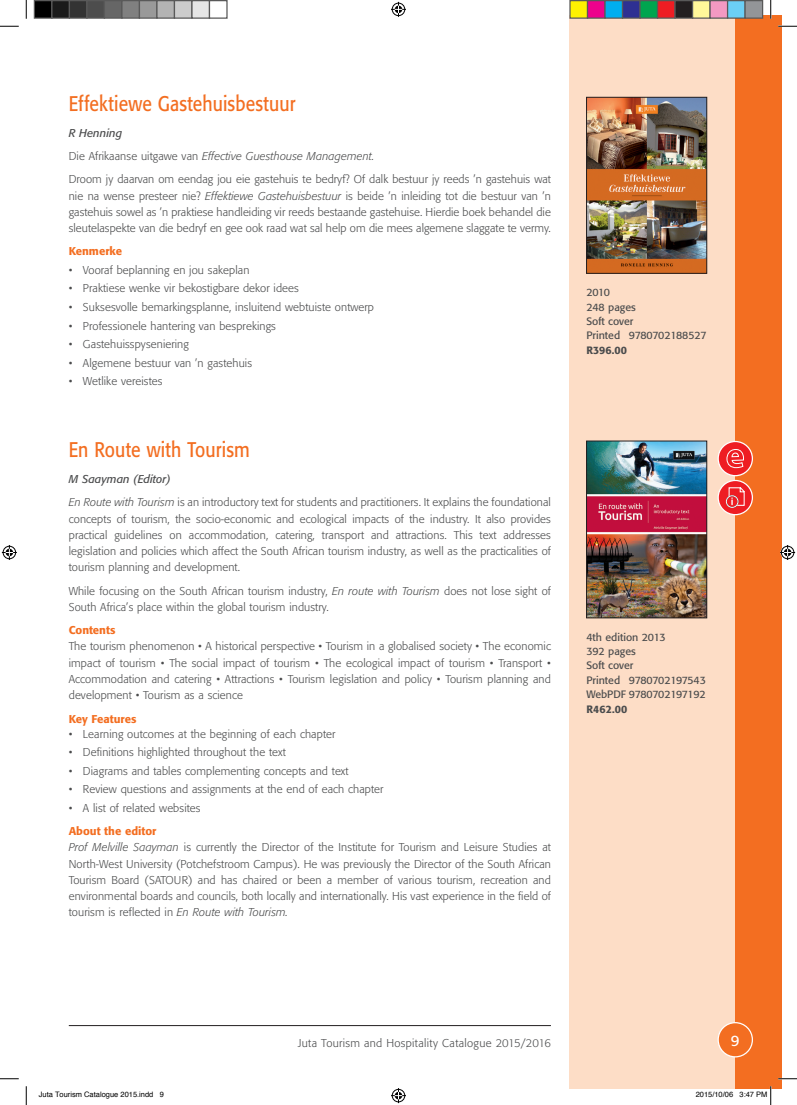
<style>
.page{position:relative;width:797px;height:1105px;background:#fff}
.page>*{position:absolute;margin:0;border:0;box-sizing:border-box;transform-origin:0 0}
.t1{font:21px "Formata";letter-spacing:.01em;color:#f36e21;scale:.83 1}
.t2{font:15px "Formata";color:#fff}
.t3{font:300 11.25px/16.2px "Formata";letter-spacing:.01em;color:#4b4c4d}
.t4{font:500 11.25px "Formata";color:#f36e21}
.t5{font:10.62px/14.4px "Formata";color:#4b4c4d}
.t6{font:500 10.62px "Formata";letter-spacing:.01em;color:#4b4c4d}
.t7{font:10.38px "Arial Rounded MT Bold";color:#fff}
.t8{font:7.5px "Helvetica";color:#000}
.s1{font-weight:400;font-style:italic}
.s2{font-style:italic}
.s3{font-weight:500;color:#f36e21}
</style>
<div class="page">
<div style="left:568px;top:16px;width:213px;height:1073px;background:#fdddc6"></div>
<div style="left:735px;top:16px;width:46px;height:1073px;background:#f36e21"></div>
<hr style="left:69px;top:1025px;width:482px;height:1px;background:#231f20">
<div style="left:718px;top:1023px;width:34px;height:34px;background:#f36e21;border-radius:50%"></div>
<div style="left:717px;top:1022px;width:36px;height:35px;border:1px solid #fff;border-radius:50%"></div>
<img style="left:588px;top:99px;width:117px;height:172px">
<div style="left:586px;top:97px;width:121px;height:176px;border:1px solid #231f20"></div>
<img style="left:588px;top:443px;width:117px;height:173px">
<div style="left:586px;top:441px;width:121px;height:177px;border:1px solid #231f20"></div>
<svg style="left:718px;top:441px;width:34px;height:35px"></svg>
<div style="left:717px;top:441px;width:36px;height:35px;border:1px solid #fff;border-radius:50%"></div>
<svg style="left:726px;top:449px;width:18px;height:19px"></svg>
<svg style="left:718px;top:480px;width:34px;height:35px"></svg>
<div style="left:717px;top:480px;width:36px;height:35px;border:1px solid #fff;border-radius:50%"></div>
<svg style="left:728px;top:486px;width:17px;height:20px"></svg>
<div style="left:726px;top:496px;width:12px;height:11px;background:#ee1d23;border-radius:50%"></div>
<div style="left:726px;top:495px;width:12px;height:13px;border:1px solid #fff;border-radius:50%"></div>
<svg style="left:0;top:25px;width:19px;height:2px"></svg>
<svg style="left:778px;top:25px;width:19px;height:2px"></svg>
<svg style="left:0;top:1078px;width:19px;height:1px"></svg>
<svg style="left:778px;top:1078px;width:19px;height:1px"></svg>
<svg style="left:25px;top:0;width:2px;height:19px"></svg>
<svg style="left:25px;top:1086px;width:2px;height:19px"></svg>
<svg style="left:770px;top:0;width:1px;height:19px"></svg>
<svg style="left:391px;top:2px;width:15px;height:15px"></svg>
<svg style="left:391px;top:1088px;width:15px;height:15px"></svg>
<svg style="left:2px;top:545px;width:15px;height:15px"></svg>
<svg style="left:780px;top:545px;width:15px;height:15px"></svg>
<div style="left:34px;top:1px;width:18px;height:17px;background:#000"></div>
<div style="left:34px;top:0;width:18px;height:19px;border:1px solid #595959"></div>
<div style="left:52px;top:1px;width:17px;height:17px;background:#1a1a1a"></div>
<div style="left:51px;top:0;width:19px;height:19px;border:1px solid #595959"></div>
<div style="left:69px;top:1px;width:18px;height:17px;background:#333"></div>
<div style="left:69px;top:0;width:19px;height:19px;border:1px solid #595959"></div>
<div style="left:87px;top:1px;width:17px;height:17px;background:#4d4d4d"></div>
<div style="left:86px;top:0;width:19px;height:19px;border:1px solid #595959"></div>
<div style="left:104px;top:1px;width:18px;height:17px;background:#666"></div>
<div style="left:104px;top:0;width:18px;height:19px;border:1px solid #595959"></div>
<div style="left:122px;top:1px;width:17px;height:17px;background:#808080"></div>
<div style="left:121px;top:0;width:19px;height:19px;border:1px solid #595959"></div>
<div style="left:139px;top:1px;width:18px;height:17px;background:#999"></div>
<div style="left:139px;top:0;width:19px;height:19px;border:1px solid #595959"></div>
<div style="left:157px;top:1px;width:17px;height:17px;background:#b3b3b3"></div>
<div style="left:156px;top:0;width:19px;height:19px;border:1px solid #595959"></div>
<div style="left:174px;top:1px;width:18px;height:17px;background:#ccc"></div>
<div style="left:174px;top:0;width:18px;height:19px;border:1px solid #595959"></div>
<div style="left:192px;top:1px;width:17px;height:17px;background:#e6e6e6"></div>
<div style="left:191px;top:0;width:19px;height:19px;border:1px solid #595959"></div>
<div style="left:209px;top:0;width:19px;height:19px;border:1px solid #595959"></div>
<div style="left:570px;top:1px;width:17px;height:17px;background:#fff101"></div>
<div style="left:569px;top:0;width:19px;height:19px;border:1px solid #595959"></div>
<div style="left:587px;top:1px;width:18px;height:17px;background:#ed028c"></div>
<div style="left:587px;top:0;width:18px;height:19px;border:1px solid #595959"></div>
<div style="left:605px;top:1px;width:17px;height:17px;background:#00aeef"></div>
<div style="left:604px;top:0;width:19px;height:19px;border:1px solid #595959"></div>
<div style="left:622px;top:1px;width:18px;height:17px;background:#2e3092"></div>
<div style="left:622px;top:0;width:18px;height:19px;border:1px solid #595959"></div>
<div style="left:640px;top:1px;width:17px;height:17px;background:#00a54f"></div>
<div style="left:639px;top:0;width:19px;height:19px;border:1px solid #595959"></div>
<div style="left:657px;top:1px;width:18px;height:17px;background:#ee1d23"></div>
<div style="left:657px;top:0;width:18px;height:19px;border:1px solid #595959"></div>
<div style="left:675px;top:1px;width:17px;height:17px;background:#231f20"></div>
<div style="left:674px;top:0;width:19px;height:19px;border:1px solid #595959"></div>
<div style="left:692px;top:1px;width:18px;height:17px;background:#fff79a"></div>
<div style="left:692px;top:0;width:18px;height:19px;border:1px solid #595959"></div>
<div style="left:710px;top:1px;width:17px;height:17px;background:#f499c2"></div>
<div style="left:709px;top:0;width:19px;height:19px;border:1px solid #595959"></div>
<div style="left:727px;top:1px;width:18px;height:17px;background:#6bcff6"></div>
<div style="left:727px;top:0;width:18px;height:19px;border:1px solid #595959"></div>
<div style="left:745px;top:1px;width:17px;height:17px;background:#939598"></div>
<div style="left:744px;top:0;width:19px;height:19px;border:1px solid #595959"></div>
<svg style="left:770px;top:1086px;width:1px;height:19px"></svg>
<h1 class="t1" style="left:69px;top:91px;width:275px">Effektiewe Gastehuisbestuur</h1>
<p class="t3" style="left:69px;top:121px;width:483px;line-height:23.4px"><span class="s1">R Henning<br></span>Die Afrikaanse uitgawe van <span class="s2">Effective Guesthouse Management.<br></span>Droom jy daarvan om eendag jou eie gastehuis te bedryf? Of dalk bestuur jy reeds ’n gastehuis wat</p>
<p class="t3" style="left:69px;top:188px;width:483px;text-align:justify">nie na wense presteer nie? <span class="s2">Effektiewe Gastehuisbestuur</span> is beide ’n inleiding tot die bestuur van ’n gastehuis sowel as ’n praktiese handleiding vir reeds bestaande gastehuise. Hierdie boek behandel die sleutelaspekte van die bedryf en gee ook raad wat sal help om die mees algemene slaggate te vermy.</p>
<p class="t4" style="left:69px;top:244px;width:55px">Kenmerke</p>
<p class="t3" style="left:69px;top:262px;width:182px">• Vooraf beplanning en jou sakeplan</p>
<p class="t3" style="left:69px;top:280px;width:232px">• Praktiese wenke vir bekostigbare dekor idees</p>
<p class="t3" style="left:69px;top:299px;width:307px">• Suksesvolle bemarkingsplanne, insluitend webtuiste ontwerp</p>
<p class="t3" style="left:69px;top:318px;width:209px">• Professionele hantering van besprekings</p>
<p class="t3" style="left:69px;top:336px;width:122px">• Gastehuisspyseniering</p>
<p class="t3" style="left:69px;top:355px;width:185px">• Algemene bestuur van ’n gastehuis</p>
<p class="t3" style="left:69px;top:373px;width:95px">• Wetlike vereistes</p>
<h1 class="t1" style="left:69px;top:437px;width:220px">En Route with Tourism</h1>
<p class="t3" style="left:69px;top:467px;width:483px;line-height:23.4px"><span class="s1">M Saayman (Editor)<br></span><span class="s2">En Route with Tourism</span> is an introductory text for students and practitioners. It explains the foundational</p>
<p class="t3" style="left:69px;top:511px;width:483px;text-align:justify">concepts of tourism, the socio-economic and ecological impacts of the industry. It also provides practical guidelines on accommodation, catering, transport and attractions. This text addresses legislation and policies which affect the South African tourism industry, as well as the practicalities of tourism planning and development.</p>
<p class="t3" style="left:69px;top:583px;width:483px">While focusing on the South African tourism industry, <span class="s2">En route with Tourism</span> does not lose sight of<br>South Africa’s place within the global tourism industry.</p>
<p class="t4" style="left:69px;top:623px;width:48px">Contents</p>
<p class="t3" style="left:69px;top:638px;width:483px;text-align:justify">The tourism phenomenon • A historical perspective • Tourism in a globalised society • The economic impact of tourism • The social impact of tourism • The ecological impact of tourism • Transport • Accommodation and catering • Attractions • Tourism legislation and policy • Tourism planning and development • Tourism as a science</p>
<p class="t4" style="left:69px;top:712px;width:69px">Key Features</p>
<p class="t3" style="left:69px;top:725px;width:268px">• Learning outcomes at the beginning of each chapter</p>
<p class="t3" style="left:69px;top:744px;width:218px">• Definitions highlighted throughout the text</p>
<p class="t3" style="left:69px;top:763px;width:281px">• Diagrams and tables complementing concepts and text</p>
<p class="t3" style="left:69px;top:781px;width:316px">• Review questions and assignments at the end of each chapter</p>
<p class="t3" style="left:69px;top:800px;width:133px">• A list of related websites</p>
<p class="t3" style="left:69px;top:823px;width:483px"><span class="s3">About the editor<br></span><span class="s2">Prof Melville Saayman</span> is currently the Director of the Institute for Tourism and Leisure Studies at North-West University (Potchefstroom Campus). He was previously the Director of the South African Tourism Board (SATOUR) and has chaired or been a member of various tourism, recreation and environmental boards and councils, both locally and internationally. His vast experience in the field of tourism is reflected in <span class="s2">En Route with Tourism.</span></p>
<p class="t5" style="left:586px;top:285px;width:122px">2010<br>248 pages<br>Soft cover<br>Printed 9780702188527</p>
<p class="t6" style="left:586px;top:343px;width:42px">R396.00</p>
<p class="t7" style="left:730px;top:495px;width:4px">i</p>
<p class="t5" style="left:586px;top:630px;width:121px">4th edition 2013<br>392 pages<br>Soft cover<br>Printed 9780702197543<br>WebPDF 9780702197192</p>
<p class="t6" style="left:586px;top:702px;width:42px">R462.00</p>
<p class="t3" style="left:298px;top:1035px;width:255px">Juta Tourism and Hospitality Catalogue 2015/2016</p>
<h2 class="t2" style="left:731px;top:1031px;width:10px">9</h2>
<p class="t8" style="left:39px;top:1089px;width:127px">Juta Tourism Catalogue 2015.indd 9</p>
<p class="t8" style="left:695px;top:1089px;width:73px">2015/10/06 3:47 PM</p>
</div>
